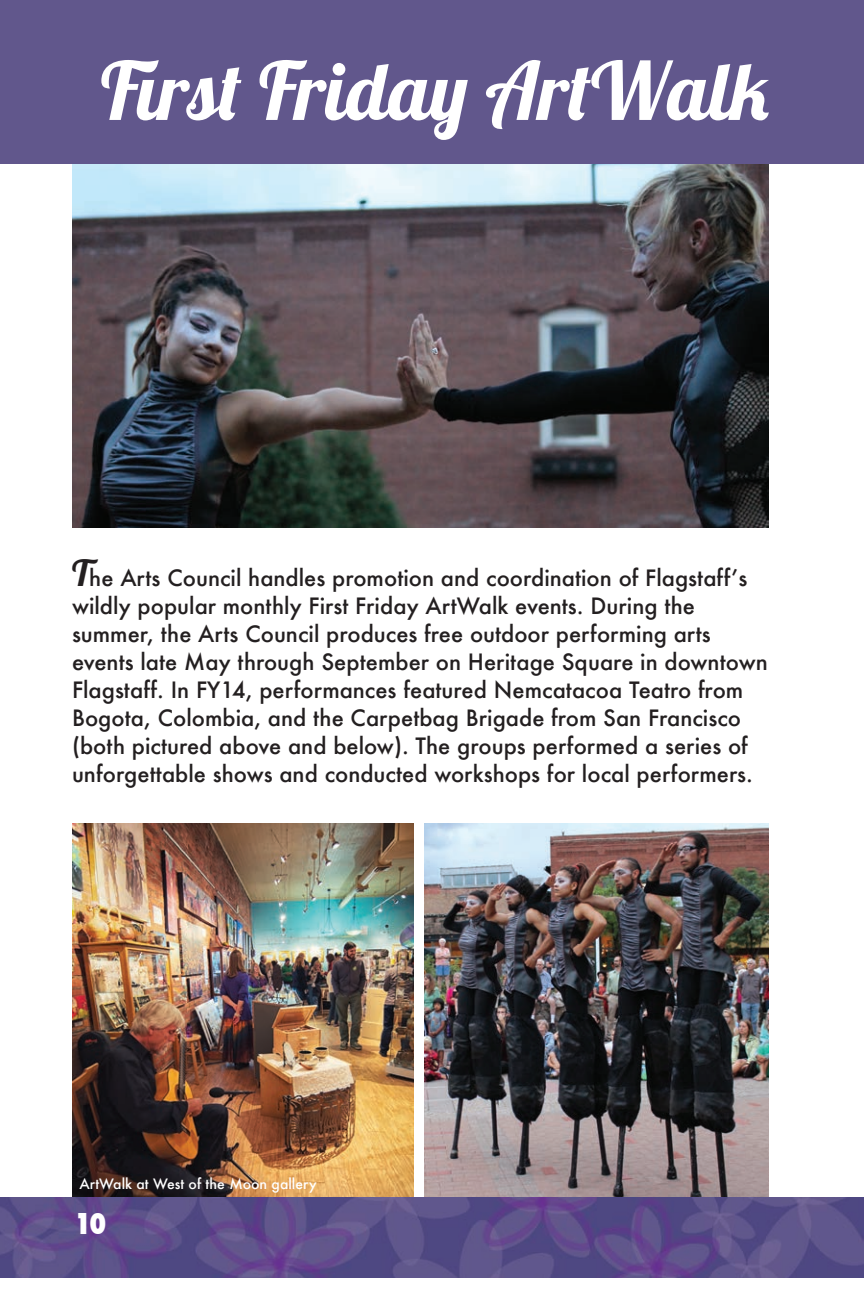
<style>
.page{position:relative;width:864px;height:1296px;background:#fff}
.page>*{position:absolute;margin:0;border:0;box-sizing:border-box;transform-origin:0 0}
.t1{font:80px "Lobster 1.4";color:#fff}
.t2{font:800 condensed 28px "Futura";color:#fff}
.t3{font:500 22px/28px "Futura";color:#231f20}
.t4{font:500 14px "Futura";color:#fff}
.s1{font-family:"Lobster 1.4";font-weight:400;font-size:36px}
</style>
<div class="page">
<img style="left:72px;top:164px;width:697px;height:363px">
<img style="left:72px;top:823px;width:342px;height:374px">
<img style="left:425px;top:823px;width:344px;height:374px">
<div style="left:0;top:0;width:864px;height:164px;background:#61578c"></div>
<img style="left:0;top:1197px;width:864px;height:81px">
<h1 class="t1" style="left:101px;top:40px;width:670px">First Friday ArtWalk</h1>
<p class="t3" style="left:72px;top:564px;width:697px"><span class="s1">T</span>he Arts Council handles promotion and coordination of Flagstaff’s wildly popular monthly First Friday ArtWalk events. During the summer, the Arts Council produces free outdoor performing arts events late May through September on Heritage Square in downtown Flagstaff. In FY14, performances featured Nemcatacoa Teatro from Bogota, Colombia, and the Carpetbag Brigade from San Francisco (both pictured above and below). The groups performed a series of unforgettable shows and conducted workshops for local performers.</p>
<p class="t4" style="left:79px;top:1174px;width:239px">ArtWalk at West of the Moon gallery</p>
<p class="t2" style="left:74px;top:1205px;width:34px">10</p>
</div>
